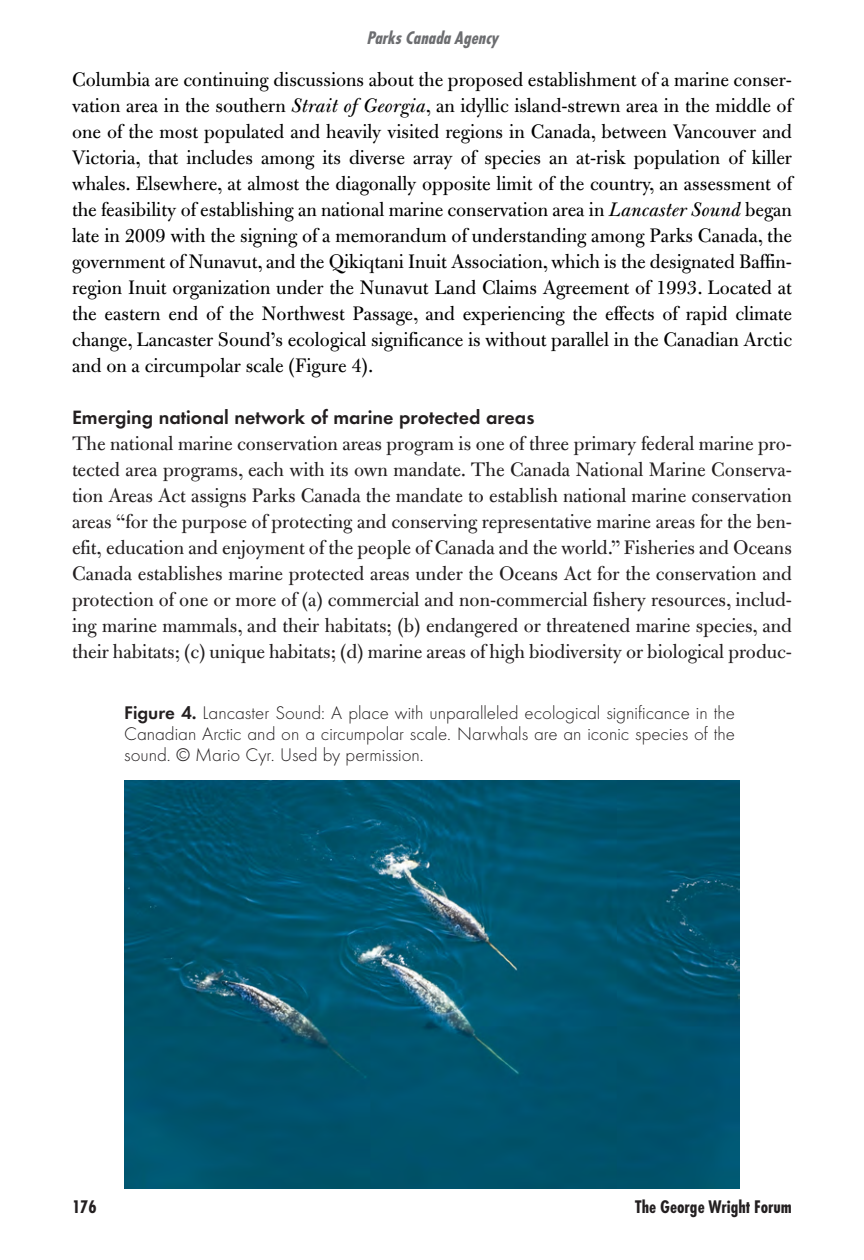
<style>
.page{position:relative;width:864px;height:1260px;background:#fff}
.page>*{position:absolute;margin:0;border:0;box-sizing:border-box;transform-origin:0 0}
.t1{font:21px/26px "Bulmer";color:#000;text-align:justify}
.t2{font:21px/26px "Bulmer";color:#231f20;text-align:justify}
.t3{font:700 20px "Function";color:#231f20}
.t4{font:300 19px/21px "Function LH";color:#231f20;text-align:justify}
.t5{font:700 19px "Function Cond";color:#231f20}
.t6{font:italic 700 19px "Function Cond";color:#6c6d70}
.s1{font-style:italic}
.s2{font-family:"Function";font-weight:700}
</style>
<div class="page">
<img style="left:125px;top:780px;width:614px;height:408px">
<p class="t6" style="left:366px;top:26px;width:133px">Parks Canada Agency</p>
<p class="t1" style="left:72px;top:69px;width:722px">Columbia are continuing discussions about the proposed establishment of a marine conser&shy;vation area in the southern <span class="s1">Strait of Georgia</span>, an idyllic island-strewn area in the middle of one of the most populated and heavily visited regions in Canada, between Vancouver and Victoria, that includes among its diverse array of species an at-risk population of killer whales. Elsewhere, at almost the diagonally opposite limit of the country, an assessment of the feasibility of establishing an national marine conservation area in <span class="s1">Lancaster Sound</span> began late in 2009 with the signing of a memorandum of understanding among Parks Canada, the government of Nunavut, and the Qikiqtani Inuit Association, which is the designated Baffin&shy;region Inuit organization under the Nunavut Land Claims Agreement of 1993. Located at the eastern end of the Northwest Passage, and experiencing the effects of rapid climate change, Lancaster Sound’s ecological significance is without parallel in the Canadian Arctic and on a circumpolar scale (Figure 4).</p>
<p class="t3" style="left:72px;top:406px;width:464px">Emerging national network of marine protected areas</p>
<p class="t2" style="left:72px;top:433px;width:722px">The national marine conservation areas program is one of three primary federal marine pro&shy;tected area programs, each with its own mandate. The Canada National Marine Conserva&shy;tion Areas Act assigns Parks Canada the mandate to establish national marine conservation areas “for the purpose of protecting and conserving representative marine areas for the ben&shy;efit, education and enjoyment of the people of Canada and the world.” Fisheries and Oceans Canada establishes marine protected areas under the Oceans Act for the conservation and protection of one or more of (a) commercial and non-commercial fishery resources, includ&shy;ing marine mammals, and their habitats; (b) endangered or threatened marine species, and their habitats; (c) unique habitats; (d) marine areas of high biodiversity or biological produc-</p>
<p class="t4" style="left:124px;top:702px;width:612px"><span class="s2">Figure 4.</span> Lancaster Sound: A place with unparalleled ecological significance in the Canadian Arctic and on a circumpolar scale. Narwhals are an iconic species of the sound. © Mario Cyr. Used by permission.</p>
<p class="t5" style="left:72px;top:1195px;width:26px">176</p>
<p class="t5" style="left:635px;top:1195px;width:158px">The George Wright Forum</p>
</div>
